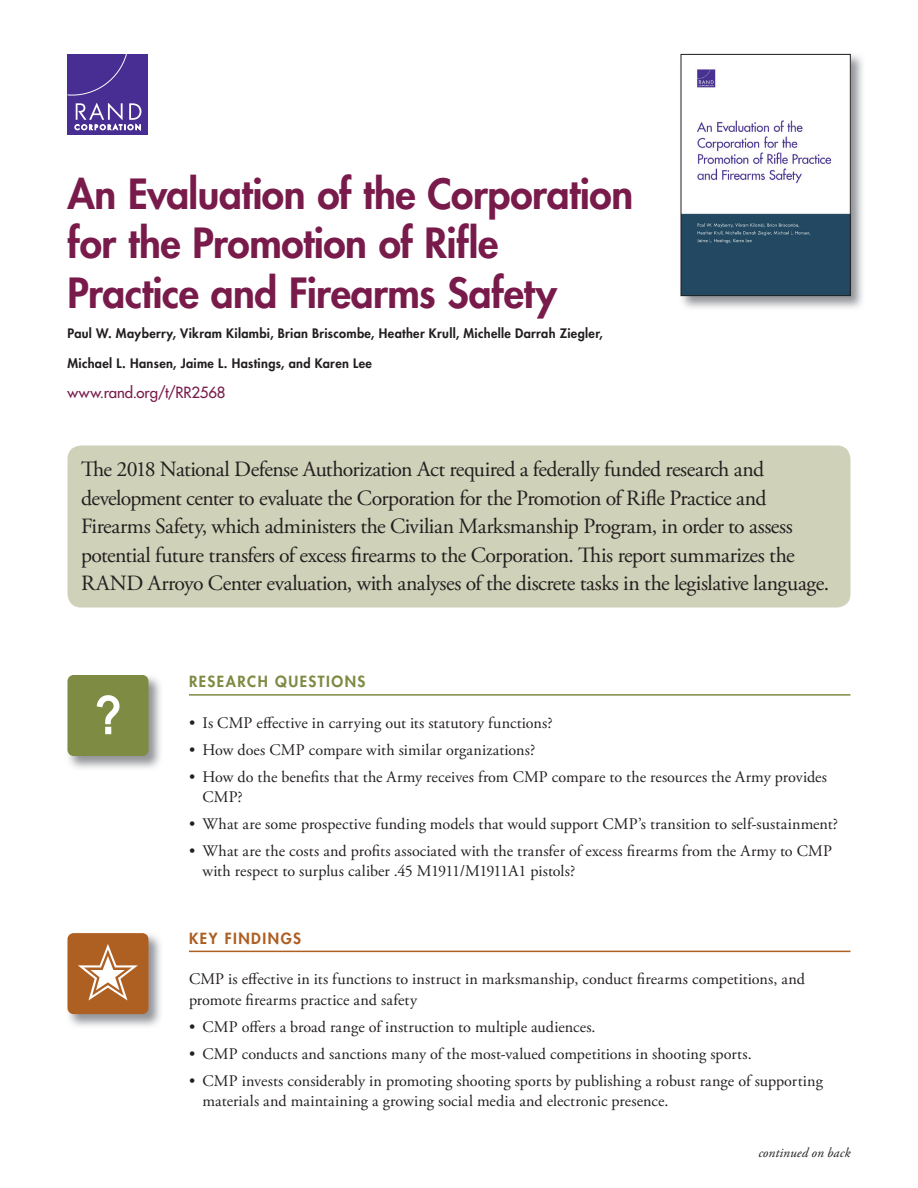
<style>
.page{position:relative;width:918px;height:1188px;background:#fff}
.page>*{position:absolute;margin:0;border:0;box-sizing:border-box;transform-origin:0 0}
.t1{font:700 54px "Arial Narrow";color:#fff}
.t2{font:800 40.5px/49.5px "Futura Std";letter-spacing:-.01em;color:#781b4b}
.t3{font:21.75px/28.5px "Adobe Garamond Pro";letter-spacing:-.025em;color:#231f20}
.t4{font:16.2px/20.2px "Adobe Garamond Pro";letter-spacing:.005em;color:#231f20}
.t5{font:500 15px "Futura Std";letter-spacing:-.01em;color:#781b4b}
.t6{font:800 15px "Futura Std";letter-spacing:.1em;color:#7d8b43}
.t7{font:800 15px "Futura Std";letter-spacing:.105em;color:#ae5f22}
.t8{font:italic 13.5px "Adobe Garamond Pro";letter-spacing:.005em;color:#231f20}
.t9{font:800 12.75px "Futura Std";letter-spacing:.025em;color:#231f20}
</style>
<div class="page">
<div style="left:68px;top:446px;width:782px;height:162px;background:#cfd1b8;border-radius:14px"></div>
<img style="left:680px;top:53px;width:183px;height:255px">
<img style="left:683px;top:56px;width:166px;height:238px">
<div style="left:681px;top:54px;width:170px;height:242px;border:1px solid #231f20"></div>
<img style="left:68px;top:675px;width:93px;height:94px">
<div style="left:67px;top:675px;width:81px;height:81px;background:#7d8b43;border-radius:6px"></div>
<img style="left:67px;top:933px;width:94px;height:94px">
<div style="left:67px;top:933px;width:81px;height:81px;background:#ae5f22;border-radius:6px"></div>
<hr style="left:189px;top:694px;width:661px;height:2px;background:#7d8b43">
<hr style="left:189px;top:951px;width:661px;height:1px;background:#ae5f22">
<div style="left:68px;top:54px;width:80px;height:81px;background:#482e92"></div>
<svg style="left:68px;top:54px;width:59px;height:42px"></svg>
<svg style="left:75px;top:103px;width:66px;height:28px"></svg>
<h2 class="t2" style="left:68px;top:173px;width:567px">An Evaluation of the Corporation for the Promotion of Rifle<br>Practice and Firearms Safety</h2>
<p class="t9" style="left:68px;top:327px;width:537px">Paul W. Mayberry, Vikram Kilambi, Brian Briscombe, Heather Krull, Michelle Darrah Ziegler,</p>
<p class="t9" style="left:68px;top:357px;width:306px">Michael L. Hansen, Jaime L. Hastings, and Karen Lee</p>
<p class="t5" style="left:68px;top:385px;width:159px">www.rand.org/t/RR2568</p>
<p class="t3" style="left:81px;top:457px;width:750px">The 2018 National Defense Authorization Act required a federally funded research and development center to evaluate the Corporation for the Promotion of Rifle Practice and Firearms Safety, which administers the Civilian Marksmanship Program, in order to assess potential future transfers of excess firearms to the Corporation. This report summarizes the RAND Arroyo Center evaluation, with analyses of the discrete tasks in the legislative language.</p>
<h1 class="t1" style="left:94px;top:684px;width:29px">?</h1>
<p class="t6" style="left:189px;top:675px;width:178px">RESEARCH QUESTIONS</p>
<p class="t4" style="left:189px;top:714px;width:365px">• Is CMP effective in carrying out its statutory functions?</p>
<p class="t4" style="left:189px;top:741px;width:348px">• How does CMP compare with similar organizations?</p>
<p class="t4" style="left:202px;top:768px;width:626px;text-indent:-13px">• How do the benefits that the Army receives from CMP compare to the resources the Army provides<br>CMP?</p>
<p class="t4" style="left:189px;top:815px;width:651px">• What are some prospective funding models that would support CMP’s transition to self-sustainment?</p>
<p class="t4" style="left:202px;top:842px;width:631px;text-indent:-13px">• What are the costs and profits associated with the transfer of excess firearms from the Army to CMP with respect to surplus caliber .45 M1911/M1911A1 pistols?</p>
<p class="t7" style="left:189px;top:931px;width:114px">KEY FINDINGS</p>
<p class="t4" style="left:189px;top:971px;width:617px">CMP is effective in its functions to instruct in marksmanship, conduct firearms competitions, and promote firearms practice and safety</p>
<p class="t4" style="left:189px;top:1018px;width:408px">• CMP offers a broad range of instruction to multiple audiences.</p>
<p class="t4" style="left:189px;top:1045px;width:564px">• CMP conducts and sanctions many of the most-valued competitions in shooting sports.</p>
<p class="t4" style="left:202px;top:1072px;width:622px;text-indent:-13px">• CMP invests considerably in promoting shooting sports by publishing a robust range of supporting materials and maintaining a growing social media and electronic presence.</p>
<p class="t8" style="left:758px;top:1144px;width:94px">continued on back</p>
</div>
